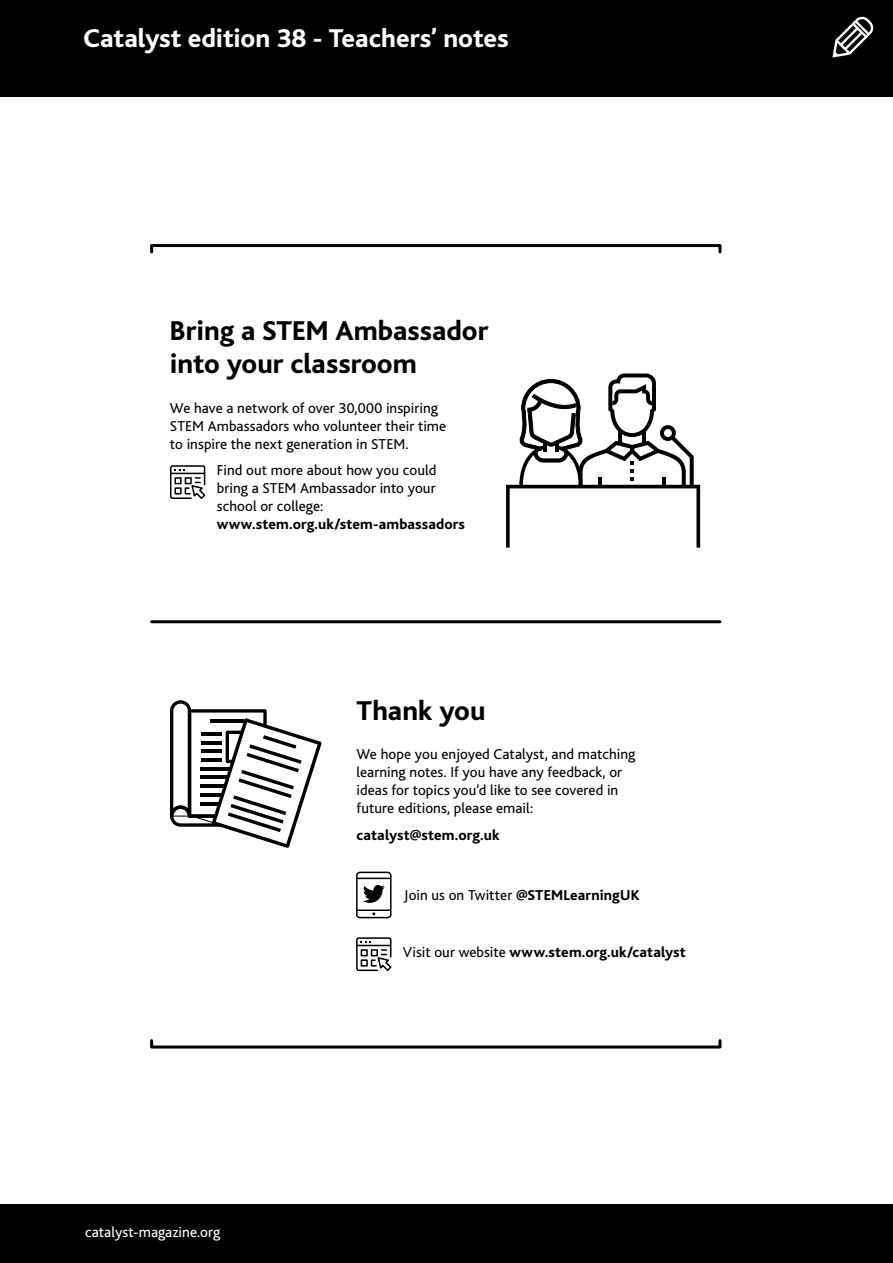
<style>
.page{position:relative;width:893px;height:1263px;background:#fff}
.page>*{position:absolute;margin:0;border:0;box-sizing:border-box;transform-origin:0 0}
.t1{font:800 28.5px/33px "Bliss";color:#000}
.t2{font:800 26.85px "Bliss";letter-spacing:-.005em;color:#fff}
.t3{font:15px/18px "Bliss";letter-spacing:.005em;color:#000}
.t4{font:800 15px "Bliss";letter-spacing:.01em;color:#000}
.t5{font:15px "Bliss";color:#fff}
.s1{font-weight:800}
.s2{font-weight:400}
</style>
<div class="page">
<div style="left:0;top:0;width:893px;height:96px;background:#000"></div>
<svg style="left:832px;top:16px;width:42px;height:42px"></svg>
<div style="left:0;top:1205px;width:893px;height:58px;background:#000"></div>
<svg style="left:170px;top:700px;width:152px;height:148px"></svg>
<svg style="left:170px;top:465px;width:35px;height:34px"></svg>
<svg style="left:506px;top:373px;width:194px;height:175px"></svg>
<hr style="left:152px;top:620px;width:568px;height:3px;background:#000">
<div style="left:150px;top:244px;width:571px;height:9px;border:3px solid #000"></div>
<svg style="left:356px;top:937px;width:36px;height:34px"></svg>
<svg style="left:363px;top:885px;width:22px;height:18px"></svg>
<div style="left:356px;top:871px;width:35px;height:47px;border:2px solid #000;border-radius:3px"></div>
<hr style="left:357px;top:878px;width:34px;height:1px;background:#000">
<hr style="left:357px;top:909px;width:34px;height:2px;background:#000">
<div style="left:150px;top:1039px;width:571px;height:9px;border:3px solid #000"></div>
<h2 class="t2" style="left:84px;top:25px;width:427px">Catalyst edition 38 - Teachers’ notes</h2>
<h1 class="t1" style="left:170px;top:314px;width:320px">Bring a STEM Ambassador into your classroom</h1>
<p class="t3" style="left:170px;top:399px;width:278px">We have a network of over 30,000 inspiring<br>STEM Ambassadors who volunteer their time to inspire the next generation in STEM.</p>
<p class="t3" style="left:217px;top:461px;width:221px;text-align:justify">Find out more about how you could bring a STEM Ambassador into your school or college:</p>
<p class="t4" style="left:217px;top:516px;width:250px">www.stem.org.uk/stem-ambassadors</p>
<h1 class="t1" style="left:357px;top:694px;width:130px">Thank you</h1>
<p class="t3" style="left:357px;top:746px;width:280px">We hope you enjoyed Catalyst, and matching learning notes. If you have any feedback, or ideas for topics you’d like to see covered in future editions, please email:</p>
<p class="t4" style="left:357px;top:827px;width:145px">catalyst@stem.org.uk</p>
<p class="t3" style="left:404px;top:886px;width:237px">Join us on Twitter <span class="s1">@STEMLearningUK</span></p>
<p class="t5" style="left:85px;top:1224px;width:137px">catalyst-magazine.org</p>
<p class="t4" style="left:403px;top:944px;width:284px"><span class="s2">Visit our website</span> www.stem.org.uk/catalyst</p>
</div>
